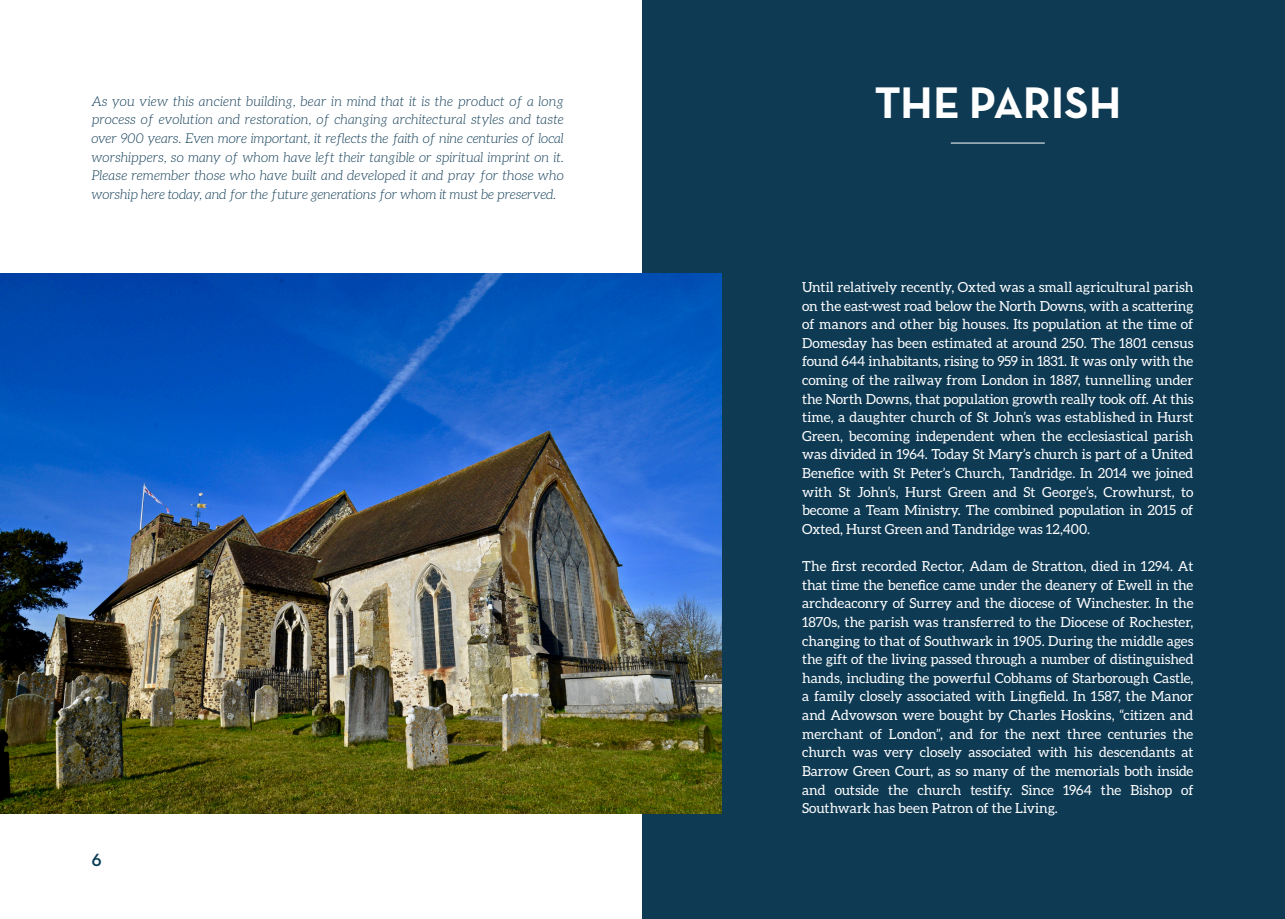
<style>
.page{position:relative;width:1285px;height:919px;background:#fff}
.page>*{position:absolute;margin:0;border:0;box-sizing:border-box;transform-origin:0 0}
.Body_1{font:45px "Neutra Text TF Bold Alt";letter-spacing:.005em;color:#fff}
.t1{font:18px "Neutra Text TF Demi Alt";color:#073a54}
.Body_1-2{font:13.8px/18.6px "Aleo";color:#fff;text-align:justify}
.Body_1-3{font:italic 300 13.5px/18.6px "Aleo";letter-spacing:-.005em;color:#0e3a54;text-align:justify}
</style>
<div class="page">
<div style="left:642px;top:0;width:642px;height:918px;background:#0e3a54"></div>
<img style="left:0;top:273px;width:721px;height:540px">
<hr style="left:950px;top:143px;width:94px;height:1px;background:#fff">
<p class="Body_1-3" style="left:91px;top:92px;width:473px">As you view this ancient building, bear in mind that it is the product of a long process of evolution and restoration, of changing architectural styles and taste over 900 years. Even more important, it reflects the faith of nine centuries of local worshippers, so many of whom have left their tangible or spiritual imprint on it.<br>Please remember those who have built and developed it and pray for those who worship here today, and for the future generations for whom it must be preserved.</p>
<h2 class="t1" style="left:91px;top:848px;width:12px">6</h2>
<p class="Body_1" style="left:874px;top:74px;width:248px">THE PARISH</p>
<p class="Body_1-2" style="left:802px;top:277px;width:393px">Until relatively recently, Oxted was a small agricultural parish on the east-west road below the North Downs, with a scattering of manors and other big houses. Its population at the time of Domesday has been estimated at around 250. The 1801 census found 644 inhabitants, rising to 959 in 1831. It was only with the coming of the railway from London in 1887, tunnelling under the North Downs, that population growth really took off. At this time, a daughter church of St John’s was established in Hurst Green, becoming independent when the ecclesiastical parish was divided in 1964. Today St Mary’s church is part of a United Benefice with St Peter’s Church, Tandridge. In 2014 we joined with St John’s, Hurst Green and St George’s, Crowhurst, to become a Team Ministry. The combined population in 2015 of Oxted, Hurst Green and Tandridge was 12,400.</p>
<p class="Body_1-2" style="left:802px;top:556px;width:393px">The first recorded Rector, Adam de Stratton, died in 1294. At that time the benefice came under the deanery of Ewell in the archdeaconry of Surrey and the diocese of Winchester. In the 1870s, the parish was transferred to the Diocese of Rochester, changing to that of Southwark in 1905. During the middle ages the gift of the living passed through a number of distinguished hands, including the powerful Cobhams of Starborough Castle, a family closely associated with Lingfield. In 1587, the Manor and Advowson were bought by Charles Hoskins, “citizen and merchant of London”, and for the next three centuries the church was very closely associated with his descendants at Barrow Green Court, as so many of the memorials both inside and outside the church testify. Since 1964 the Bishop of Southwark has been Patron of the Living.</p>
</div>
